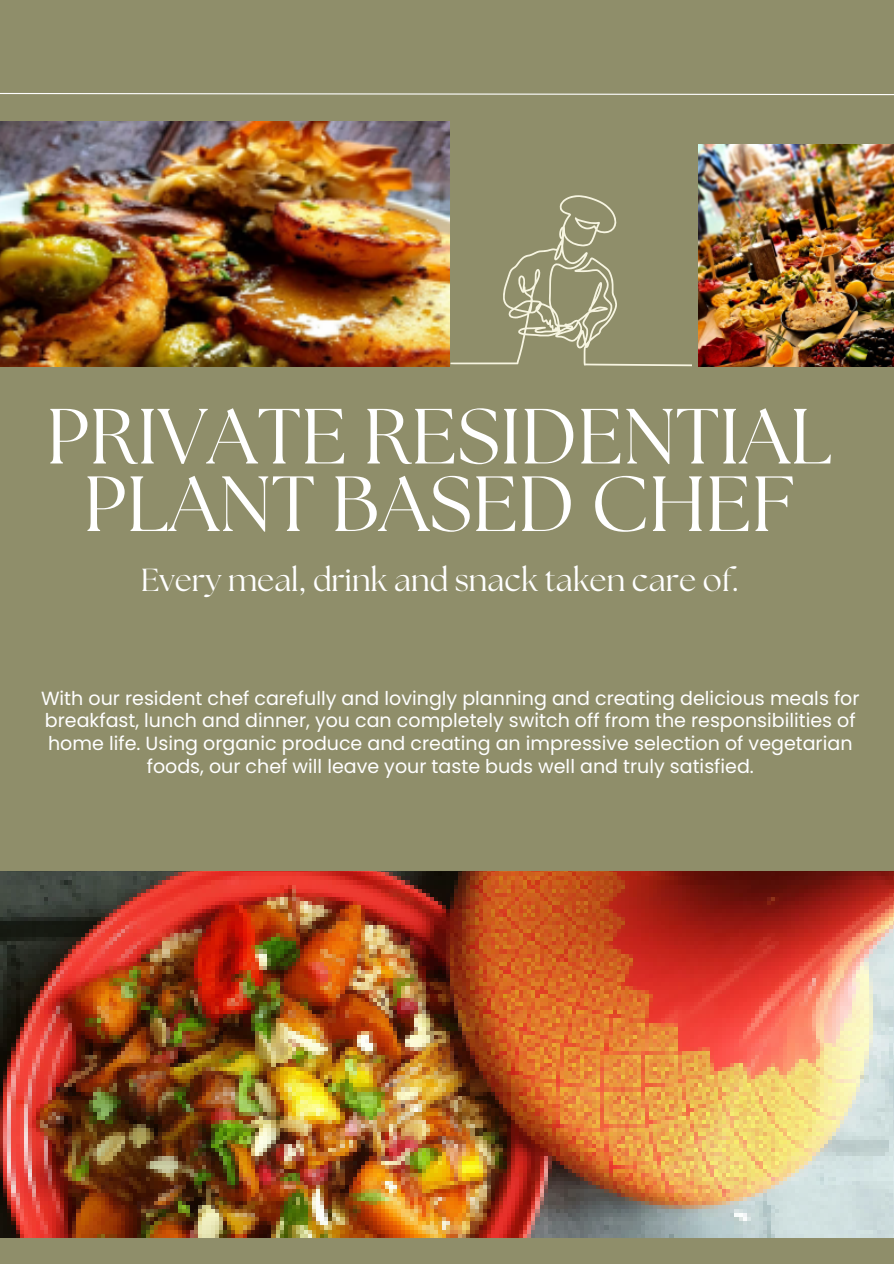
<style>
.page{position:relative;width:894px;height:1264px;background:#fff}
.page>*{position:absolute;margin:0;border:0;box-sizing:border-box;transform-origin:0 0}
.t1{font:78px/67.5px "The Seasons";color:#fff;text-align:center}
.t2{font:31.8px "The Seasons";color:#fff}
.t3{font:19.05px/22.5px "Poppins";color:#fff;text-align:center}
</style>
<div class="page">
<div style="left:0;top:0;width:893px;height:1263px;background:#8f8e6a"></div>
<img style="left:698px;top:144px;width:195px;height:222px">
<img style="left:0;top:872px;width:893px;height:365px">
<img style="left:0;top:121px;width:449px;height:245px">
<svg style="left:0;top:93px;width:893px;height:3px"></svg>
<svg style="left:450px;top:195px;width:241px;height:171px"></svg>
<h1 class="t1" style="left:46px;top:407px;width:787px">PRIVATE RESIDENTIAL<br>PLANT BASED CHEF</h1>
<h2 class="t2" style="left:141px;top:566px;width:599px">Every meal, drink and snack taken care of.</h2>
<p class="t3" style="left:41px;top:687px;width:819px">With our resident chef carefully and lovingly planning and creating delicious meals for breakfast, lunch and dinner, you can completely switch off from the responsibilities of home life. Using organic produce and creating an impressive selection of vegetarian foods, our chef will leave your taste buds well and truly satisfied.</p>
</div>
